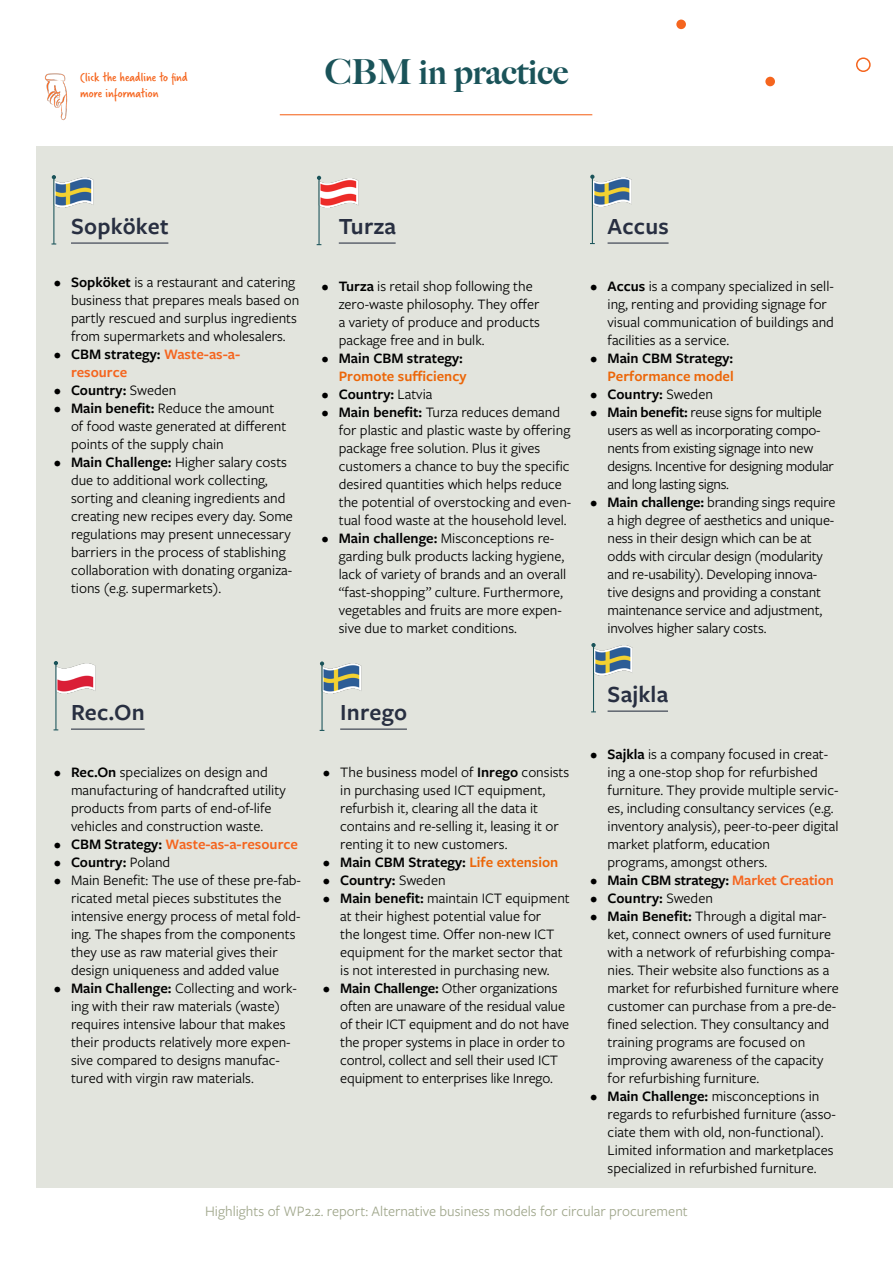
<style>
.page{position:relative;width:893px;height:1263px;background:#fff}
.page>*{position:absolute;margin:0;border:0;box-sizing:border-box;transform-origin:0 0}
.Otsikko_Caslon{font:900 34.5px "Big Caslon FB";color:#1a5359}
.Valiotsikko_viivalla{font:600 24px "Freight Sans Pro";letter-spacing:.01em;color:#282f41}
.t1{font:15px/18px "Freight Sans Pro";color:#000}
.t2{font:600 15px/18px "Freight Sans Pro";color:#000;text-align:right}
.t3{font:15px/18px "Freight Sans Pro";letter-spacing:-.02em;color:#000}
.t4{font:15px "Freight Sans Pro";color:#a0a78c}
.t5{font:600 15px/18px "Freight Sans Pro";color:#f5651e}
.t6{font:600 15px/18px "Freight Sans Pro";color:#ec6608;text-align:right}
.Kuvateksti{font:13.5px "Verveine";color:#f5651e}
.s1{font-weight:600}
.s2{color:#000}
.s3{font-weight:400}
.s4{color:#ec6608}
.s5{color:#f5651e}
</style>
<div class="page">
<div style="left:37px;top:146px;width:856px;height:1042px;background:#e2e4dd"></div>
<hr style="left:280px;top:114px;width:312px;height:1px;background:#f5651e">
<hr style="left:71px;top:243px;width:97px;height:1px;background:#282f41">
<hr style="left:339px;top:243px;width:57px;height:1px;background:#282f41">
<hr style="left:608px;top:243px;width:61px;height:1px;background:#282f41">
<hr style="left:608px;top:711px;width:60px;height:1px;background:#282f41">
<hr style="left:340px;top:729px;width:67px;height:1px;background:#282f41">
<hr style="left:71px;top:729px;width:74px;height:1px;background:#282f41">
<img style="left:592px;top:645px;width:41px;height:34px">
<hr style="left:593px;top:645px;width:1px;height:67px;background:#1a5359">
<svg style="left:591px;top:643px;width:5px;height:4px"></svg>
<img style="left:323px;top:663px;width:39px;height:31px">
<hr style="left:321px;top:664px;width:2px;height:66px;background:#1a5359">
<svg style="left:320px;top:661px;width:4px;height:5px"></svg>
<img style="left:591px;top:174px;width:41px;height:37px">
<hr style="left:592px;top:177px;width:1px;height:67px;background:#1a5359">
<svg style="left:590px;top:175px;width:4px;height:4px"></svg>
<img style="left:53px;top:662px;width:43px;height:35px">
<hr style="left:55px;top:663px;width:1px;height:67px;background:#1a5359">
<svg style="left:54px;top:661px;width:4px;height:4px"></svg>
<img style="left:51px;top:176px;width:43px;height:35px">
<hr style="left:53px;top:177px;width:1px;height:67px;background:#1a5359">
<svg style="left:52px;top:175px;width:4px;height:4px"></svg>
<img style="left:318px;top:175px;width:41px;height:33px">
<hr style="left:318px;top:178px;width:2px;height:67px;background:#1a5359">
<svg style="left:317px;top:176px;width:4px;height:4px"></svg>
<div style="left:765px;top:77px;width:10px;height:9px;background:#f5651e;border-radius:50%"></div>
<div style="left:676px;top:20px;width:10px;height:9px;background:#f5651e;border-radius:50%"></div>
<div style="left:856px;top:57px;width:15px;height:15px;border:2px solid #f5651e;border-radius:50%"></div>
<img style="left:45px;top:73px;width:23px;height:48px">
<p class="Kuvateksti" style="left:80px;top:68px;width:109px">Click the headline to find</p>
<p class="Kuvateksti" style="left:80px;top:84px;width:80px">more information</p>
<p class="Otsikko_Caslon" style="left:325px;top:52px;width:245px">CBM in practice</p>
<p class="Valiotsikko_viivalla" style="left:71px;top:210px;width:99px">Sopköket</p>
<p class="t1" style="left:71px;top:273px;width:230px;text-indent:-17px"><span class="s1">• Sopköket</span> is a restaurant and catering business that prepares meals based on partly rescued and surplus ingredients from supermarkets and wholesalers.</p>
<p class="t5" style="left:71px;top:345px;width:171px;text-indent:-17px"><span class="s2">• CBM strategy:</span> Waste-as-a&shy;resource</p>
<p class="t2" style="left:54px;top:381px;width:124px">• Country: <span class="s3">Sweden</span></p>
<p class="t1" style="left:71px;top:399px;width:217px;text-indent:-17px"><span class="s1">• Main benefit:</span> Reduce the amount of food waste generated at different points of the supply chain</p>
<p class="t1" style="left:71px;top:453px;width:224px;text-indent:-17px"><span class="s1">• Main Challenge:</span> Higher salary costs due to additional work collecting, sorting and cleaning ingredients and creating new recipes every day. Some regulations may present unnecessary barriers in the process of stablishing collaboration with donating organiza&shy;tions (e.g. supermarkets).</p>
<p class="Valiotsikko_viivalla" style="left:71px;top:696px;width:75px">Rec.On</p>
<p class="t1" style="left:71px;top:762px;width:216px;text-indent:-17px"><span class="s1">• Rec.On</span> specializes on design and manufacturing of handcrafted utility products from parts of end-of-life vehicles and construction waste.</p>
<p class="t5" style="left:54px;top:834px;width:245px"><span class="s2">• CBM Strategy:</span> Waste-as-a-resource</p>
<p class="t2" style="left:54px;top:852px;width:118px">• Country: <span class="s3">Poland</span></p>
<p class="t1" style="left:71px;top:870px;width:231px;text-indent:-17px">• Main Benefit: The use of these pre-fab&shy;ricated metal pieces substitutes the intensive energy process of metal fold&shy;ing. The shapes from the components they use as raw material gives their design uniqueness and added value</p>
<p class="t1" style="left:71px;top:978px;width:227px;text-indent:-17px"><span class="s1">• Main Challenge:</span> Collecting and work&shy;ing with their raw materials (waste) requires intensive labour that makes their products relatively more expen&shy;sive compared to designs manufac&shy;tured with virgin raw materials.</p>
<p class="Valiotsikko_viivalla" style="left:339px;top:210px;width:59px">Turza</p>
<p class="t1" style="left:339px;top:276px;width:203px;text-indent:-17px"><span class="s1">• Turza</span> is retail shop following the zero-waste philosophy. They offer a variety of produce and products package free and in bulk.</p>
<p class="t6" style="left:322px;top:348px;width:146px"><span class="s2">• Main CBM strategy:<br></span>Promote sufficiency</p>
<p class="t2" style="left:322px;top:384px;width:112px">• Country: <span class="s3">Latvia</span></p>
<p class="t1" style="left:339px;top:402px;width:234px;text-indent:-17px"><span class="s1">• Main benefit:</span> Turza reduces demand for plastic and plastic waste by offering package free solution. Plus it gives customers a chance to buy the specific desired quantities which helps reduce the potential of overstocking and even&shy;tual food waste at the household level.</p>
<p class="t1" style="left:339px;top:528px;width:229px;text-indent:-17px"><span class="s1">• Main challenge:</span> Misconceptions re&shy;garding bulk products lacking hygiene, lack of variety of brands and an overall “fast-shopping” culture. Furthermore, vegetables and fruits are more expen&shy;sive due to market conditions.</p>
<p class="Valiotsikko_viivalla" style="left:340px;top:696px;width:68px">Inrego</p>
<p class="t1" style="left:340px;top:762px;width:231px;text-indent:-17px">• The business model of <span class="s1">Inrego</span> consists in purchasing used ICT equipment, refurbish it, clearing all the data it contains and re-selling it, leasing it or renting it to new customers.</p>
<p class="t2" style="left:323px;top:852px;width:237px">• Main CBM Strategy: <span class="s4">Life extension</span></p>
<p class="t2" style="left:323px;top:870px;width:124px">• Country: <span class="s3">Sweden</span></p>
<p class="t1" style="left:340px;top:888px;width:231px;text-indent:-17px"><span class="s1">• Main benefit:</span> maintain ICT equipment at their highest potential value for<br>the longest time. Offer non-new ICT equipment for the market sector that is not interested in purchasing new.</p>
<p class="t1" style="left:340px;top:978px;width:231px;text-indent:-17px"><span class="s1">• Main Challenge:</span> Other organizations often are unaware of the residual value of their ICT equipment and do not have the proper systems in place in order to control, collect and sell their used ICT equipment to enterprises like Inrego.</p>
<p class="Valiotsikko_viivalla" style="left:608px;top:210px;width:63px">Accus</p>
<p class="t1" style="left:608px;top:276px;width:228px;text-indent:-17px"><span class="s1">• Accus</span> is a company specialized in sell&shy;ing, renting and providing signage for visual communication of buildings and facilities as a service.</p>
<p class="t2" style="left:591px;top:348px;width:145px">• Main CBM Strategy:<br><span class="s4">Performance model</span></p>
<p class="t2" style="left:591px;top:384px;width:124px">• Country: <span class="s3">Sweden</span></p>
<p class="t3" style="left:608px;top:402px;width:228px;text-indent:-17px"><span class="s1">• Main benefit:</span> reuse signs for multiple users as well as incorporating compo&shy;nents from existing signage into new designs. Incentive for designing modular and long lasting signs.</p>
<p class="t1" style="left:608px;top:492px;width:230px;text-indent:-17px"><span class="s1">• Main challenge:</span> branding sings require a high degree of aesthetics and unique&shy;ness in their design which can be at odds with circular design (modularity and re-usability). Developing innova&shy;tive designs and providing a constant maintenance service and adjustment, involves higher salary costs.</p>
<p class="Valiotsikko_viivalla" style="left:608px;top:678px;width:62px">Sajkla</p>
<p class="t1" style="left:608px;top:744px;width:232px;text-indent:-17px"><span class="s1">• Sajkla</span> is a company focused in creat&shy;ing a one-stop shop for refurbished furniture. They provide multiple servic&shy;es, including consultancy services (e.g. inventory analysis), peer-to-peer digital market platform, education<br>programs, amongst others.</p>
<p class="t2" style="left:591px;top:870px;width:245px">• Main CBM strategy: <span class="s5">Market Creation</span></p>
<p class="t2" style="left:591px;top:888px;width:124px">• Country: <span class="s3">Sweden</span></p>
<p class="t1" style="left:608px;top:906px;width:233px;text-indent:-17px"><span class="s1">• Main Benefit:</span> Through a digital mar&shy;ket, connect owners of used furniture with a network of refurbishing compa&shy;nies. Their website also functions as a market for refurbished furniture where customer can purchase from a pre-de&shy;fined selection. They consultancy and training programs are focused on improving awareness of the capacity for refurbishing furniture.</p>
<p class="t1" style="left:608px;top:1086px;width:230px;text-indent:-17px"><span class="s1">• Main Challenge:</span> misconceptions in regards to refurbished furniture (asso&shy;ciate them with old, non-functional).<br>Limited information and marketplaces specialized in refurbished furniture.</p>
<p class="t4" style="left:205px;top:1201px;width:484px">Highlights of WP2.2. report: Alternative business models for circular procurement</p>
</div>
